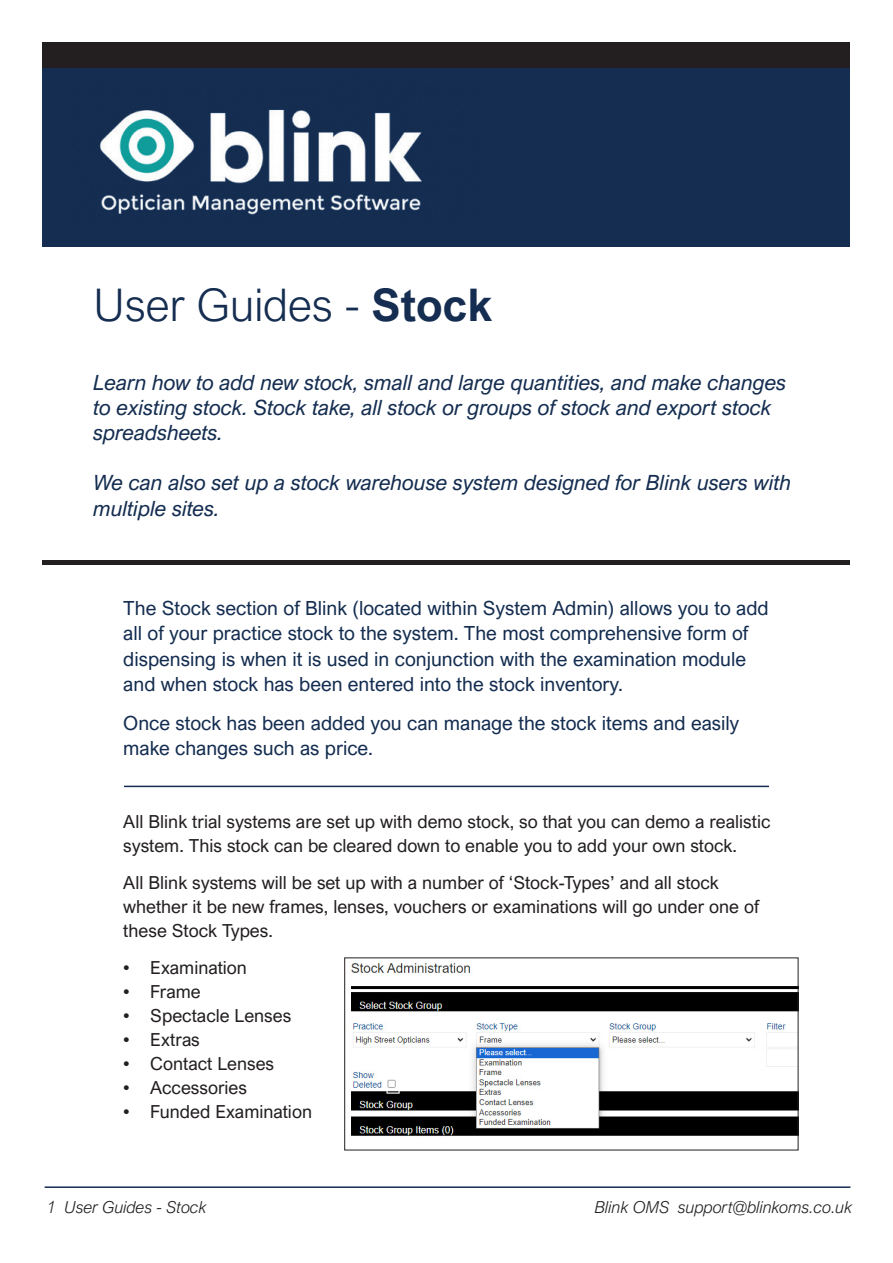
<style>
.page{position:relative;width:893px;height:1263px;background:#fff}
.page>*{position:absolute;margin:0;border:0;box-sizing:border-box;transform-origin:0 0}
.t1{font:300 45px "Arial Nova";color:#142d50}
.t2{font:italic 21px/25.2px "Arial Nova";color:#142d50}
.t3{font:19.5px/25.5px "Arial Nova";color:#142d50}
.t4{font:18px/24px "Arial Nova";color:#231f20}
.t5{font:italic 300 16.5px "Arial Nova";color:#231f20}
.s1{font-weight:700}
</style>
<div class="page">
<div style="left:43px;top:43px;width:807px;height:204px;background:#142d50"></div>
<div style="left:43px;top:43px;width:807px;height:25px;background:#231f20"></div>
<div style="left:43px;top:560px;width:807px;height:5px;background:#231f20"></div>
<img style="left:99px;top:109px;width:323px;height:106px">
<hr style="left:124px;top:786px;width:645px;height:1px;background:#142d50">
<hr style="left:45px;top:1186px;width:805px;height:2px;background:#142d50">
<img style="left:351px;top:963px;width:445px;height:173px">
<p class="t1" style="left:94px;top:280px;width:401px">User Guides - <span class="s1">Stock</span></p>
<p class="t2" style="left:94px;top:369px;width:694px">Learn how to add new stock, small and large quantities, and make changes to existing stock. Stock take, all stock or groups of stock and export stock spreadsheets.</p>
<p class="t2" style="left:94px;top:470px;width:699px">We can also set up a stock warehouse system designed for Blink users with multiple sites.</p>
<p class="t3" style="left:123px;top:595px;width:647px">The Stock section of Blink (located within System Admin) allows you to add all of your practice stock to the system. The most comprehensive form of dispensing is when it is used in conjunction with the examination module and when stock has been entered into the stock inventory.</p>
<p class="t3" style="left:123px;top:710px;width:618px">Once stock has been added you can manage the stock items and easily make changes such as price.</p>
<p class="t4" style="left:123px;top:810px;width:649px">All Blink trial systems are set up with demo stock, so that you can demo a realistic system. This stock can be cleared down to enable you to add your own stock.</p>
<p class="t4" style="left:123px;top:871px;width:637px">All Blink systems will be set up with a number of ‘Stock-Types’ and all stock whether it be new frames, lenses, vouchers or examinations will go under one of these Stock Types.</p>
<p class="t4" style="left:123px;top:955px;width:125px">• Examination</p>
<p class="t4" style="left:123px;top:979px;width:79px">• Frame</p>
<p class="t4" style="left:123px;top:1003px;width:169px">• Spectacle Lenses</p>
<p class="t4" style="left:123px;top:1027px;width:78px">• Extras</p>
<p class="t4" style="left:123px;top:1051px;width:152px">• Contact Lenses</p>
<p class="t4" style="left:123px;top:1075px;width:125px">• Accessories</p>
<p class="t4" style="left:123px;top:1099px;width:190px">• Funded Examination</p>
<p class="t5" style="left:47px;top:1198px;width:162px">1 User Guides - Stock</p>
<p class="t5" style="left:595px;top:1198px;width:259px">Blink OMS support@blinkoms.co.uk</p>
</div>
